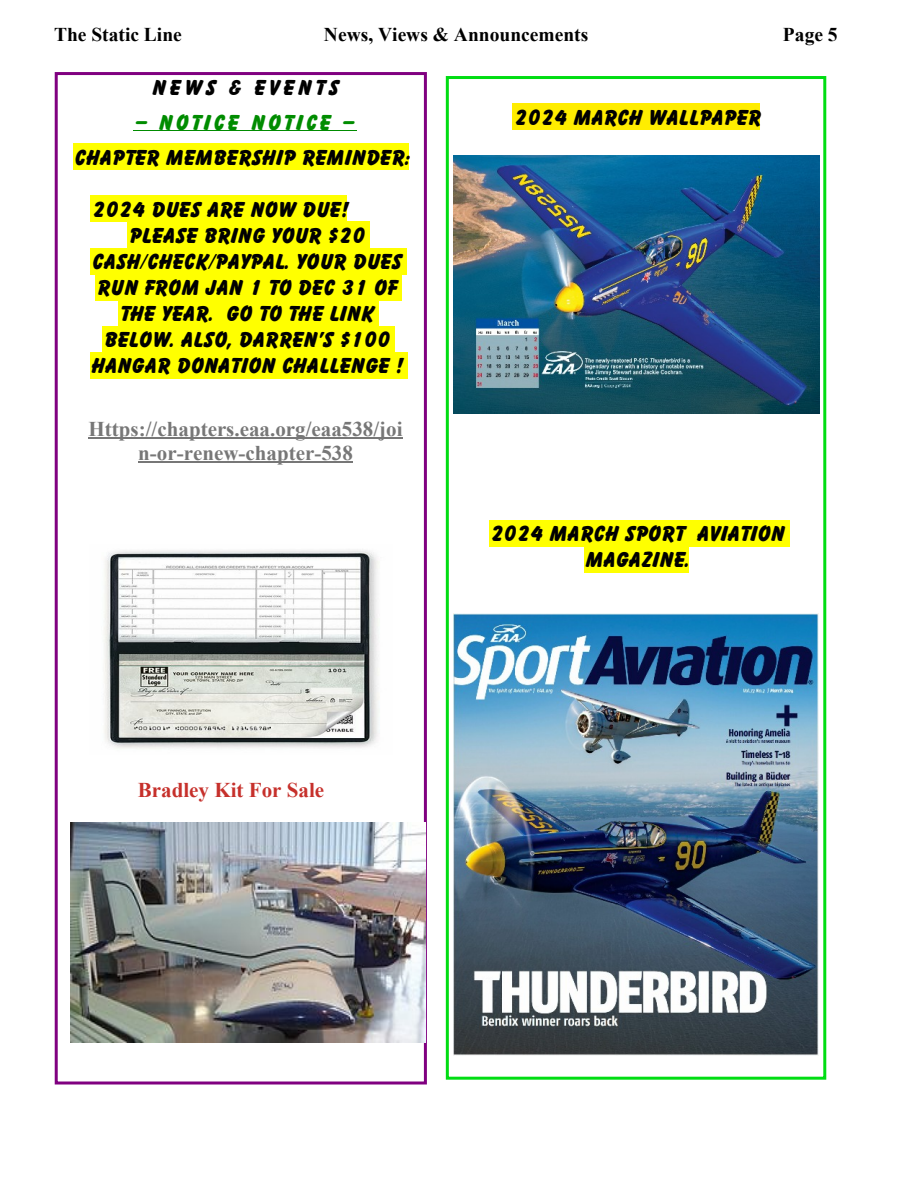
<style>
.page{position:relative;width:918px;height:1188px;background:#fff}
.page>*{position:absolute;margin:0;border:0;box-sizing:border-box;transform-origin:0 0}
.t1{font:21px/26.1px "Balloonist SF Bold";color:#000;text-align:center}
.t2{font:700 21px/24.2px "Times New Roman";color:#777;text-align:center}
.t3{font:700 21px "Times New Roman";color:#c6302b}
.t4{font:21px "Balloonist SF Bold";letter-spacing:.115em;color:#008c00}
.t5{font:21px "Balloonist SF Bold";letter-spacing:.155em;color:#000}
.t6{font:700 19.5px "Times New Roman";color:#000}
</style>
<div class="page">
<div style="left:446px;top:76px;width:380px;height:1004px;border:3px solid #00dd13"></div>
<div style="left:513px;top:104px;width:247px;height:26px;background:#ffed00"></div>
<div style="left:489px;top:520px;width:294px;height:26px;background:#ff0"></div>
<div style="left:783px;top:520px;width:7px;height:26px;background:#ff0"></div>
<div style="left:584px;top:546px;width:104px;height:27px;background:#ff0"></div>
<div style="left:55px;top:72px;width:372px;height:1013px;border:3px solid #800080"></div>
<div style="left:73px;top:144px;width:336px;height:26px;background:#ff0"></div>
<div style="left:91px;top:196px;width:256px;height:26px;background:#ff0"></div>
<div style="left:128px;top:222px;width:236px;height:26px;background:#ff0"></div>
<div style="left:364px;top:222px;width:6px;height:26px;background:#ff0"></div>
<div style="left:91px;top:248px;width:310px;height:26px;background:#ff0"></div>
<div style="left:401px;top:248px;width:6px;height:26px;background:#ff0"></div>
<div style="left:95px;top:274px;width:301px;height:26px;background:#ff0"></div>
<div style="left:396px;top:274px;width:6px;height:26px;background:#ff0"></div>
<div style="left:119px;top:300px;width:254px;height:26px;background:#ff0"></div>
<div style="left:373px;top:300px;width:6px;height:26px;background:#ff0"></div>
<div style="left:102px;top:326px;width:287px;height:26px;background:#ff0"></div>
<div style="left:389px;top:326px;width:6px;height:26px;background:#ff0"></div>
<div style="left:90px;top:352px;width:312px;height:26px;background:#ff0"></div>
<div style="left:402px;top:352px;width:6px;height:26px;background:#ff0"></div>
<hr style="left:133px;top:130px;width:223px;height:1px;background:#008c00">
<hr style="left:89px;top:437px;width:314px;height:2px;background:#777">
<hr style="left:138px;top:461px;width:215px;height:2px;background:#777">
<img style="left:104px;top:550px;width:275px;height:199px">
<img style="left:71px;top:822px;width:354px;height:220px">
<img style="left:454px;top:614px;width:365px;height:442px">
<img style="left:453px;top:156px;width:366px;height:257px">
<p class="t6" style="left:54px;top:28px;width:129px">The Static Line</p>
<p class="t6" style="left:324px;top:28px;width:266px">News, Views &amp; Announcements</p>
<p class="t6" style="left:783px;top:28px;width:56px">Page 5</p>
<p class="t5" style="left:151px;top:79px;width:188px">NEWS &amp; EVENTS</p>
<p class="t4" style="left:133px;top:114px;width:222px">– NOTICE NOTICE –</p>
<p class="t1" style="left:73px;top:145px;width:337px">CHAPTER MEMBERSHIP REMINDER:</p>
<p class="t1" style="left:91px;top:197px;width:258px">2024 DUES ARE NOW DUE!</p>
<p class="t1" style="left:128px;top:223px;width:238px">PLEASE BRING YOUR $20</p>
<p class="t1" style="left:91px;top:249px;width:312px">CASH/CHECK/PAYPAL. YOUR DUES</p>
<p class="t1" style="left:95px;top:275px;width:302px">RUN FROM JAN 1 TO DEC 31 OF</p>
<p class="t1" style="left:119px;top:301px;width:256px">THE YEAR. GO TO THE LINK</p>
<p class="t1" style="left:102px;top:327px;width:288px">BELOW. ALSO, DARREN’S $100</p>
<p class="t1" style="left:90px;top:353px;width:313px">HANGAR DONATION CHALLENGE !</p>
<p class="t2" style="left:89px;top:419px;width:316px">Https://chapters.eaa.org/eaa538/joi n-or-renew-chapter-538</p>
<p class="t1" style="left:513px;top:105px;width:249px">2024 MARCH WALLPAPER</p>
<p class="t1" style="left:489px;top:521px;width:296px">2024 MARCH SPORT AVIATION<br>MAGAZINE.</p>
<p class="t3" style="left:138px;top:783px;width:188px">Bradley Kit For Sale</p>
</div>
